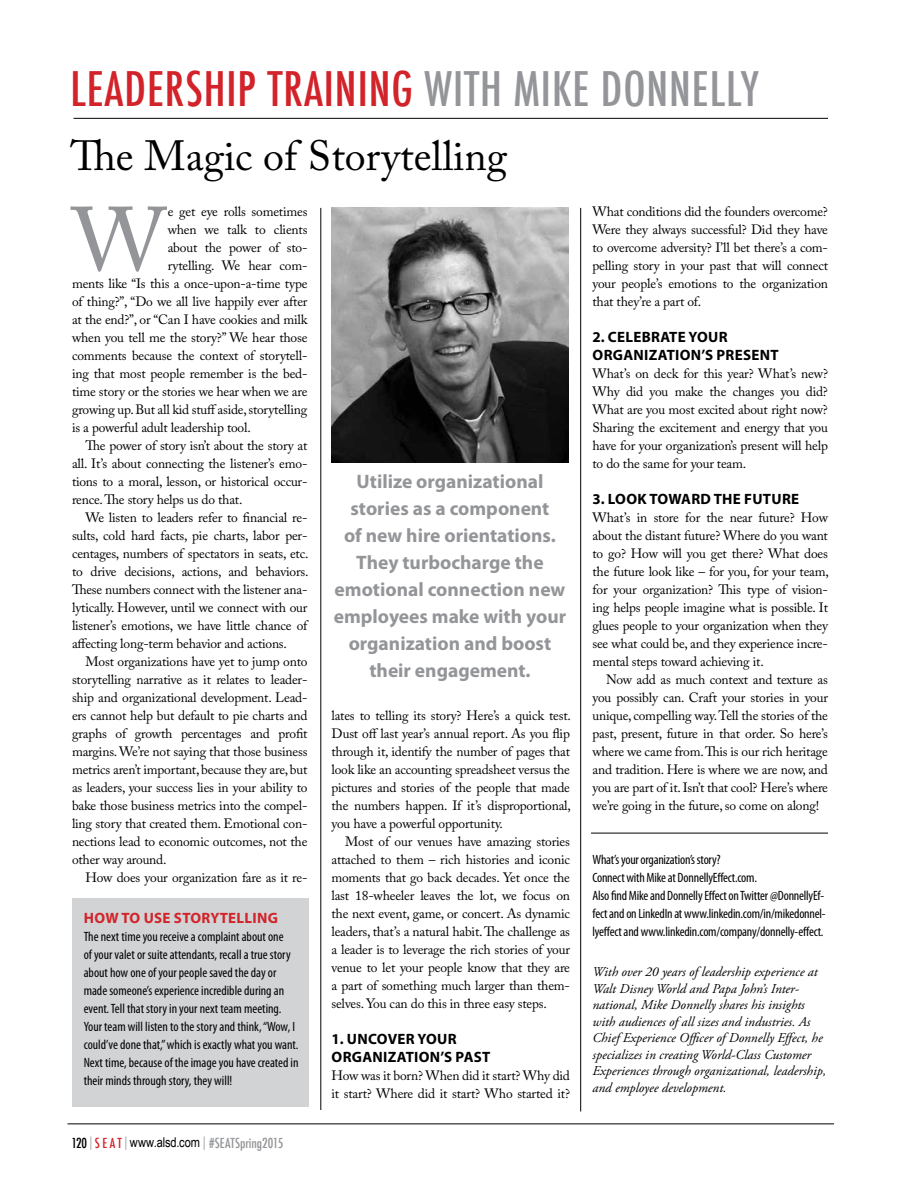
<style>
.page{position:relative;width:909px;height:1179px;background:#fff}
.page>*{position:absolute;margin:0;border:0;box-sizing:border-box;transform-origin:0 0}
.t1{font:89.4px "Adobe Caslon Pro";color:#939598}
.t2{font:500 condensed 46.5px "Futura";letter-spacing:.02em;color:#d2232a}
.t3{font:42px "Adobe Caslon Pro";color:#000}
.t4{font:700 19.5px/27px "Myriad Pro";color:#939598;text-align:center}
.t5{font:700 15px/18px "Myriad Pro";letter-spacing:.02em;color:#000}
.t6{font:700 15px "Myriad Pro";letter-spacing:.02em;color:#d2232a}
.t7{font:13.5px/18px "Adobe Caslon Pro";letter-spacing:-.015em;color:#000;text-align:justify}
.t8{font:condensed 13.5px/18px "Myriad Pro";color:#000}
.t9{font:italic 13.5px/16.5px "Adobe Garamond Pro";color:#000}
.t10{font:500 condensed 13.5px "Futura";letter-spacing:-.005em;color:#939598}
.s1{color:#939598}
.s2{color:#000}
.s3{font-family:"Helvetica Neue";font-weight:200;font-stretch:normal;color:#000}
.s4{color:#d2232a}
.s5{font-family:"Arial Narrow";font-weight:400;font-stretch:normal;color:#000}
</style>
<div class="page">
<div style="left:72px;top:898px;width:237px;height:209px;background:#d1d3d4"></div>
<hr style="left:74px;top:118px;width:754px;height:1px;background:#000">
<hr style="left:321px;top:208px;width:1px;height:902px;background:#000">
<hr style="left:580px;top:208px;width:1px;height:903px;background:#000">
<hr style="left:68px;top:1124px;width:766px;height:1px;background:#000">
<img style="left:332px;top:207px;width:236px;height:256px">
<hr style="left:591px;top:833px;width:237px;height:1px;background:#000">
<h2 class="t2" style="left:70px;top:59px;width:690px">LEADERSHIP TRAINING <span class="s1">WITH MIKE DONNELLY</span></h2>
<h3 class="t3" style="left:70px;top:131px;width:438px">The Magic of Storytelling</h3>
<h1 class="t1" style="left:72px;top:187px;width:95px">W</h1>
<p class="t7" style="left:168px;top:202px;width:141px">e get eye rolls sometimes</p>
<p class="t7" style="left:592px;top:202px;width:237px">What conditions did the founders overcome?<br>Were they always successful? Did they have to overcome adversity? I’ll bet there’s a com&shy;pelling story in your past that will connect your people’s emotions to the organization that they’re a part of.</p>
<p class="t5" style="left:592px;top:327px;width:188px">2. Celebrate Your<br>Organization’s Present</p>
<p class="t7" style="left:592px;top:364px;width:237px">What’s on deck for this year? What’s new?<br>Why did you make the changes you did?<br>What are you most excited about right now?<br>Sharing the excitement and energy that you have for your organization’s present will help to do the same for your team.</p>
<p class="t5" style="left:592px;top:489px;width:208px">3. Look Toward the Future</p>
<p class="t7" style="left:592px;top:508px;width:238px">What’s in store for the near future? How about the distant future? Where do you want to go? How will you get there? What does the future look like – for you, for your team, for your organization? This type of vision&shy;ing helps people imagine what is possible. It glues people to your organization when they see what could be, and they experience incre&shy;mental steps toward achieving it.</p>
<p class="t7" style="left:592px;top:670px;width:237px;text-indent:14px">Now add as much context and texture as you possibly can. Craft your stories in your unique, compelling way. Tell the stories of the past, present, future in that order. So here’s where we came from. This is our rich heritage and tradition. Here is where we are now, and you are part of it. Isn’t that cool? Here’s where we’re going in the future, so come on along!</p>
<p class="t7" style="left:168px;top:220px;width:141px">when we talk to clients</p>
<p class="t7" style="left:168px;top:238px;width:141px">about the power of sto-</p>
<p class="t7" style="left:168px;top:256px;width:141px">rytelling. We hear com-</p>
<p class="t7" style="left:72px;top:274px;width:237px">ments like “Is this a once-upon-a-time type</p>
<p class="t7" style="left:72px;top:292px;width:237px">of thing?”, “Do we all live happily ever after</p>
<p class="t7" style="left:72px;top:310px;width:237px">at the end?”, or “Can I have cookies and milk</p>
<p class="t7" style="left:72px;top:328px;width:237px">when you tell me the story?” We hear those</p>
<p class="t7" style="left:72px;top:346px;width:237px">comments because the context of storytell-</p>
<p class="t7" style="left:72px;top:364px;width:237px">ing that most people remember is the bed-</p>
<p class="t7" style="left:72px;top:382px;width:237px">time story or the stories we hear when we are</p>
<p class="t7" style="left:72px;top:400px;width:237px">growing up. But all kid stuff aside, storytelling</p>
<p class="t7" style="left:72px;top:418px;width:180px">is a powerful adult leadership tool.</p>
<p class="t7" style="left:86px;top:436px;width:223px">The power of story isn’t about the story at</p>
<p class="t7" style="left:72px;top:454px;width:237px">all. It’s about connecting the listener’s emo-</p>
<p class="t7" style="left:72px;top:472px;width:237px">tions to a moral, lesson, or historical occur-</p>
<p class="t7" style="left:72px;top:490px;width:172px">rence. The story helps us do that.</p>
<p class="t7" style="left:86px;top:508px;width:223px">We listen to leaders refer to financial re-</p>
<p class="t7" style="left:72px;top:526px;width:237px">sults, cold hard facts, pie charts, labor per-</p>
<p class="t7" style="left:72px;top:544px;width:238px">centages, numbers of spectators in seats, etc.</p>
<p class="t7" style="left:72px;top:562px;width:238px">to drive decisions, actions, and behaviors.</p>
<p class="t7" style="left:72px;top:580px;width:237px">These numbers connect with the listener ana-</p>
<p class="t7" style="left:72px;top:598px;width:237px">lytically. However, until we connect with our</p>
<p class="t7" style="left:72px;top:616px;width:237px">listener’s emotions, we have little chance of</p>
<p class="t7" style="left:72px;top:634px;width:217px">affecting long-term behavior and actions.</p>
<p class="t7" style="left:86px;top:652px;width:224px">Most organizations have yet to jump onto</p>
<p class="t7" style="left:72px;top:670px;width:237px">storytelling narrative as it relates to leader-</p>
<p class="t7" style="left:72px;top:688px;width:237px">ship and organizational development. Lead-</p>
<p class="t7" style="left:72px;top:706px;width:237px">ers cannot help but default to pie charts and</p>
<p class="t7" style="left:72px;top:724px;width:237px">graphs of growth percentages and profit</p>
<p class="t7" style="left:72px;top:742px;width:237px">margins. We’re not saying that those business</p>
<p class="t7" style="left:72px;top:760px;width:237px">metrics aren’t important, because they are, but</p>
<p class="t7" style="left:72px;top:778px;width:237px">as leaders, your success lies in your ability to</p>
<p class="t7" style="left:72px;top:796px;width:237px">bake those business metrics into the compel-</p>
<p class="t7" style="left:72px;top:814px;width:237px">ling story that created them. Emotional con-</p>
<p class="t7" style="left:72px;top:832px;width:237px">nections lead to economic outcomes, not the</p>
<p class="t7" style="left:72px;top:850px;width:96px">other way around.</p>
<p class="t7" style="left:86px;top:868px;width:223px">How does your organization fare as it re-</p>
<h3 class="t4" style="left:334px;top:468px;width:234px">Utilize organizational stories as a component<br>of new hire orientations.<br>They turbocharge the emotional connection new employees make with your organization and boost their engagement.</h3>
<p class="t7" style="left:332px;top:706px;width:241px">lates to telling its story? Here’s a quick test.<br>Dust off last year’s annual report. As you flip through it, identify the number of pages that look like an accounting spreadsheet versus the pictures and stories of the people that made the numbers happen. If it’s disproportional, you have a powerful opportunity.</p>
<p class="t7" style="left:332px;top:832px;width:240px;text-indent:14px">Most of our venues have amazing stories attached to them – rich histories and iconic moments that go back decades. Yet once the last 18-wheeler leaves the lot, we focus on the next event, game, or concert. As dynamic leaders, that’s a natural habit. The challenge as a leader is to leverage the rich stories of your venue to let your people know that they are a part of something much larger than them&shy;selves. You can do this in three easy steps.</p>
<p class="t5" style="left:332px;top:1029px;width:160px">1. Uncover Your<br>Organization’s Past</p>
<p class="t7" style="left:332px;top:1066px;width:240px">How was it born? When did it start? Why did it start? Where did it start? Who started it?</p>
<p class="t8" style="left:592px;top:850px;width:235px">What’s your organization’s story?<br>Connect with Mike at DonnellyEffect.com.<br>Also find Mike and Donnelly Effect on Twitter @DonnellyEf&shy;fect and on LinkedIn at www.linkedin.com/in/mikedonnel&shy;lyeffect and www.linkedin.com/company/donnelly-effect.</p>
<p class="t9" style="left:592px;top:964px;width:235px">With over 20 years of leadership experience at Walt Disney World and Papa John’s Inter&shy;national, Mike Donnelly shares his insights with audiences of all sizes and industries. As Chief Experience Officer of Donnelly Effect, he specializes in creating World-Class Customer Experiences through organizational, leadership, and employee development.</p>
<p class="t6" style="left:84px;top:908px;width:196px">How To Use Storytelling</p>
<p class="t8" style="left:84px;top:928px;width:216px">The next time you receive a complaint about one<br>of your valet or suite attendants, recall a true story about how one of your people saved the day or made someone’s experience incredible during an event. Tell that story in your next team meeting.<br>Your team will listen to the story and think, “Wow, I could’ve done that,” which is exactly what you want.<br>Next time, because of the image you have created in their minds through story, they will!</p>
<p class="t10" style="left:72px;top:1134px;width:213px"><span class="s2">120</span> <span class="s3">|</span> <span class="s4">S E A T</span> <span class="s3">|</span> <span class="s5">www.alsd.com</span> <span class="s3">|</span> #SEATSPRING2015</p>
</div>
